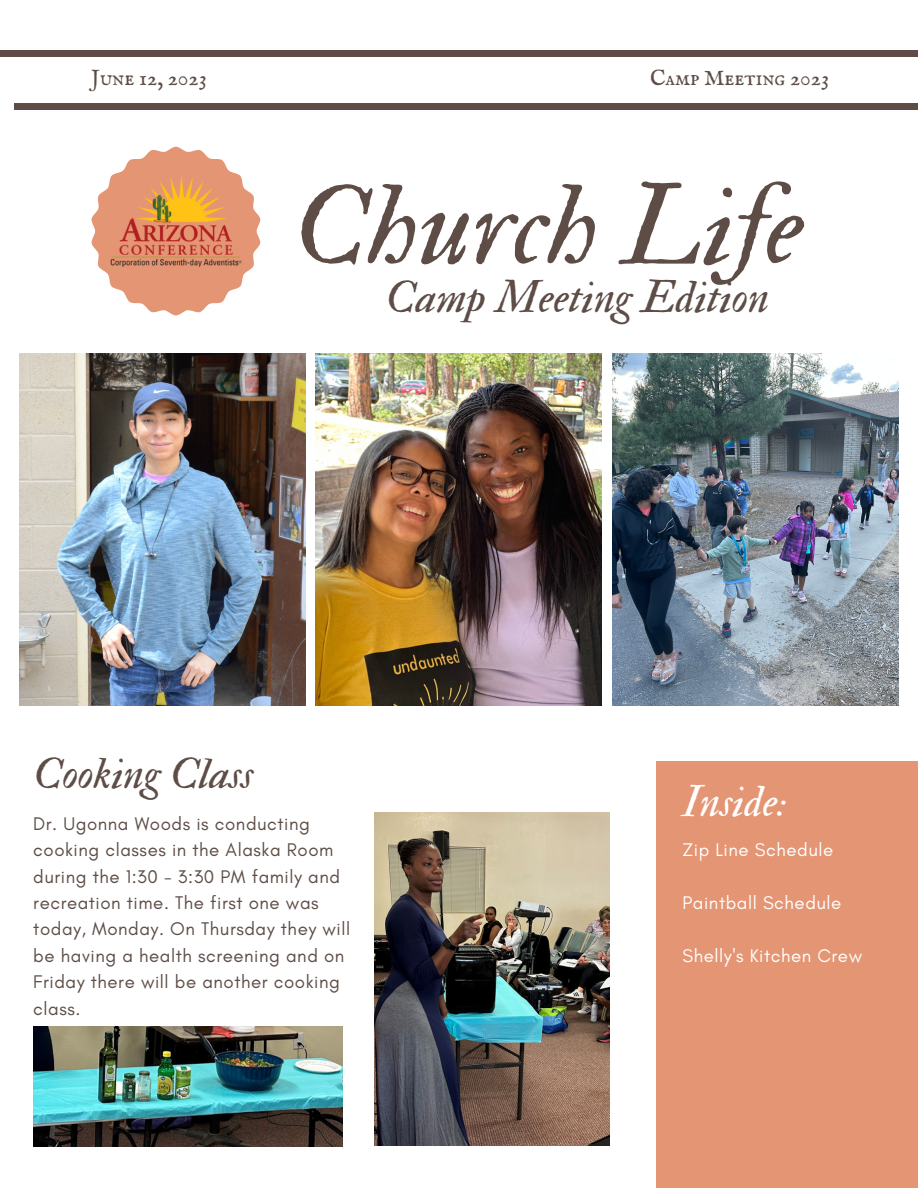
<style>
.page{position:relative;width:918px;height:1188px;background:#fff}
.page>*{position:absolute;margin:0;border:0;box-sizing:border-box;transform-origin:0 0}
.t1{font:112.05px "IM FELL Double Pica Italic";color:#5d4d46}
.t2{font:45px "IM FELL Double Pica Italic";color:#5d4d46}
.t3{font:43.65px "IM FELL Double Pica Italic";color:#5d4d46}
.t4{font:43.65px "IM FELL Double Pica Italic";color:#fff}
.t5{font:21.75px "IM FELL English SC";color:#5d4d46}
.t6{font:18.6px/26.4px "Glacial Indifference";letter-spacing:.03em;color:#5d4d46}
.t7{font:18.6px "Glacial Indifference";letter-spacing:.03em;color:#fff}
</style>
<div class="page">
<svg style="left:92px;top:147px;width:168px;height:168px"></svg>
<div style="left:0;top:51px;width:918px;height:5px;background:#5d4d46"></div>
<div style="left:14px;top:104px;width:904px;height:5px;background:#5d4d46"></div>
<img style="left:316px;top:353px;width:285px;height:353px">
<img style="left:20px;top:353px;width:286px;height:353px">
<img style="left:613px;top:353px;width:285px;height:353px">
<div style="left:656px;top:761px;width:262px;height:427px;background:#e49573"></div>
<img style="left:108px;top:174px;width:135px;height:95px">
<img style="left:375px;top:813px;width:235px;height:333px">
<img style="left:33px;top:1026px;width:310px;height:120px">
<p class="t5" style="left:91px;top:65px;width:117px">June 12, 2023</p>
<p class="t5" style="left:650px;top:65px;width:181px">Camp Meeting 2023</p>
<p class="t1" style="left:293px;top:158px;width:512px">Church Life</p>
<p class="t2" style="left:386px;top:270px;width:385px">Camp Meeting Edition</p>
<p class="t3" style="left:33px;top:747px;width:222px">Cooking Class</p>
<p class="t6" style="left:33px;top:810px;width:318px">Dr. Ugonna Woods is conducting cooking classes in the Alaska Room during the 1:30 - 3:30 PM family and recreation time. The first one was today, Monday. On Thursday they will be having a health screening and on<br>Friday there will be another cooking class.</p>
<p class="t4" style="left:682px;top:775px;width:106px">Inside:</p>
<p class="t7" style="left:682px;top:838px;width:152px">Zip Line Schedule</p>
<p class="t7" style="left:682px;top:891px;width:160px">Paintball Schedule</p>
<p class="t7" style="left:682px;top:944px;width:181px">Shelly's Kitchen Crew</p>
</div>
